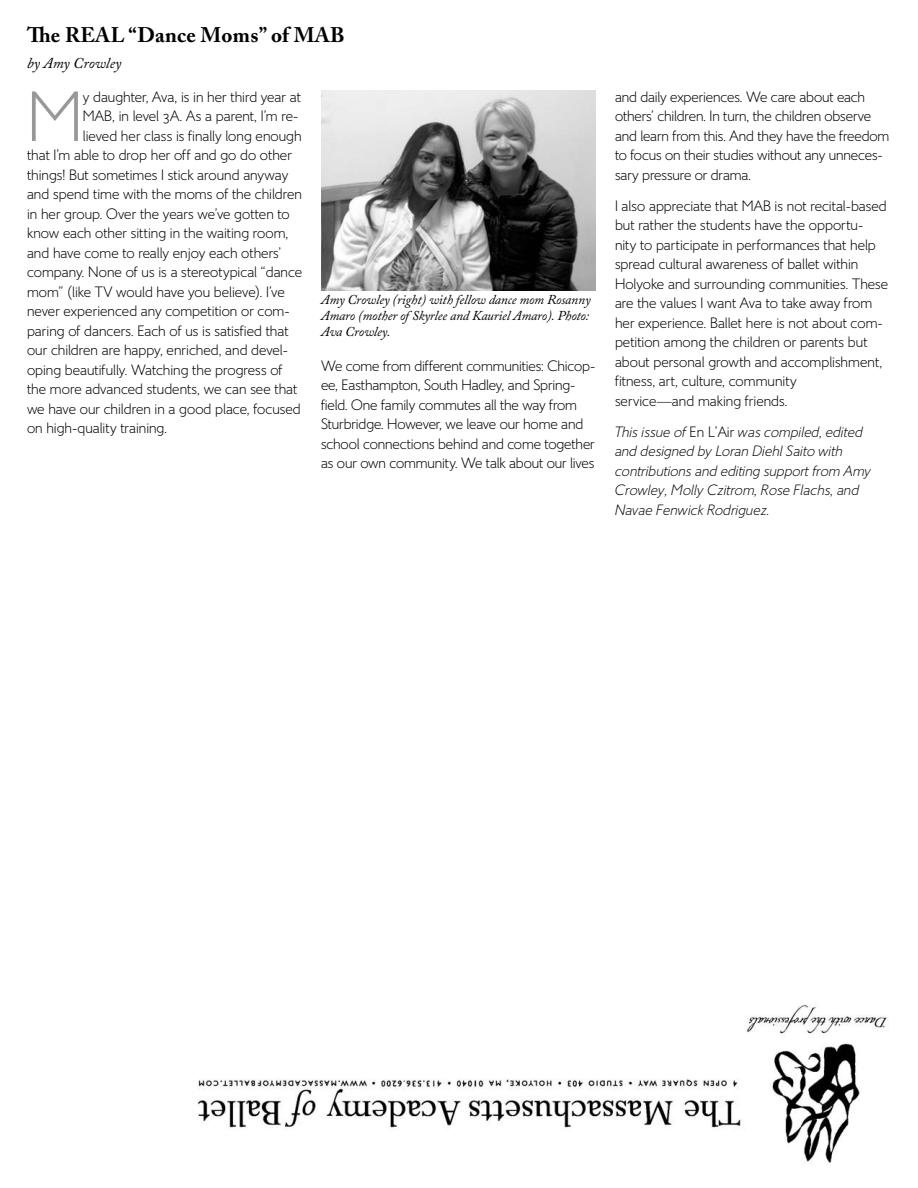
<style>
.page{position:relative;width:918px;height:1188px;background:#fff}
.page>*{position:absolute;margin:0;border:0;box-sizing:border-box;transform-origin:0 0}
.t1{font:300 70.65px "CC Art Sans";color:#989898}
.t2{font:700 21px "Adobe Caslon Pro";letter-spacing:.01em;color:#000}
.t3{font:300 15px/19.5px "CC Art Sans";color:#000}
.t4{font:italic 300 15px/19.5px "CC Art Sans";letter-spacing:.005em;color:#000}
.t5{font:italic 15px "Adobe Caslon Pro";letter-spacing:.005em;color:#000}
.t6{font:italic 13.5px/16.2px "Adobe Caslon Pro";letter-spacing:-.01em;color:#000;text-align:justify}
.s1{font-style:normal}
</style>
<div class="page">
<img style="left:197px;top:1004px;width:690px;height:159px">
<img style="left:321px;top:91px;width:274px;height:199px">
<h2 class="t2" style="left:27px;top:23px;width:319px">The REAL “Dance Moms” of MAB</h2>
<p class="t5" style="left:27px;top:54px;width:96px">by Amy Crowley</p>
<h1 class="t1" style="left:27px;top:76px;width:57px">M</h1>
<p class="t3" style="left:83px;top:87px;width:220px">y daughter, Ava, is in her third year at</p>
<p class="t3" style="left:83px;top:106px;width:217px">MAB, in level 3A. As a parent, I’m re-</p>
<p class="t3" style="left:83px;top:126px;width:220px">lieved her class is finally long enough</p>
<p class="t3" style="left:27px;top:145px;width:266px">that I’m able to drop her off and go do other</p>
<p class="t3" style="left:27px;top:165px;width:263px">things! But sometimes I stick around anyway</p>
<p class="t3" style="left:27px;top:184px;width:276px">and spend time with the moms of the children</p>
<p class="t3" style="left:27px;top:204px;width:264px">in her group. Over the years we’ve gotten to</p>
<p class="t3" style="left:27px;top:223px;width:263px">know each other sitting in the waiting room,</p>
<p class="t3" style="left:27px;top:243px;width:256px">and have come to really enjoy each others’</p>
<p class="t3" style="left:27px;top:262px;width:277px">company. None of us is a stereotypical “dance</p>
<p class="t3" style="left:27px;top:282px;width:259px">mom” (like TV would have you believe). I’ve</p>
<p class="t3" style="left:27px;top:301px;width:264px">never experienced any competition or com-</p>
<p class="t3" style="left:27px;top:321px;width:263px">paring of dancers. Each of us is satisfied that</p>
<p class="t3" style="left:27px;top:340px;width:263px">our children are happy, enriched, and devel-</p>
<p class="t3" style="left:27px;top:360px;width:257px">oping beautifully. Watching the progress of</p>
<p class="t3" style="left:27px;top:379px;width:272px">the more advanced students, we can see that</p>
<p class="t3" style="left:27px;top:399px;width:275px">we have our children in a good place, focused</p>
<p class="t3" style="left:27px;top:418px;width:142px">on high-quality training.</p>
<p class="t6" style="left:321px;top:291px;width:271px">Amy Crowley (right) with fellow dance mom Rosanny Amaro (mother of Skyrlee and Kauriel Amaro). Photo:<br>Ava Crowley.</p>
<p class="t3" style="left:321px;top:356px;width:276px">We come from different communities: Chicop&shy;ee, Easthampton, South Hadley, and Spring&shy;field. One family commutes all the way from Sturbridge. However, we leave our home and school connections behind and come together as our own community. We talk about our lives</p>
<p class="t3" style="left:615px;top:87px;width:276px">and daily experiences. We care about each others’ children. In turn, the children observe and learn from this. And they have the freedom to focus on their studies without any unneces&shy;sary pressure or drama.</p>
<p class="t3" style="left:615px;top:196px;width:275px">I also appreciate that MAB is not recital-based but rather the students have the opportu&shy;nity to participate in performances that help spread cultural awareness of ballet within Holyoke and surrounding communities. These are the values I want Ava to take away from her experience. Ballet here is not about com&shy;petition among the children or parents but about personal growth and accomplishment, fitness, art, culture, community<br>service—and making friends.</p>
<p class="t4" style="left:615px;top:422px;width:258px">This issue of <span class="s1">En L’Air</span> was compiled, edited and designed by Loran Diehl Saito with contributions and editing support from Amy Crowley, Molly Czitrom, Rose Flachs, and Navae Fenwick Rodriguez.</p>
</div>
